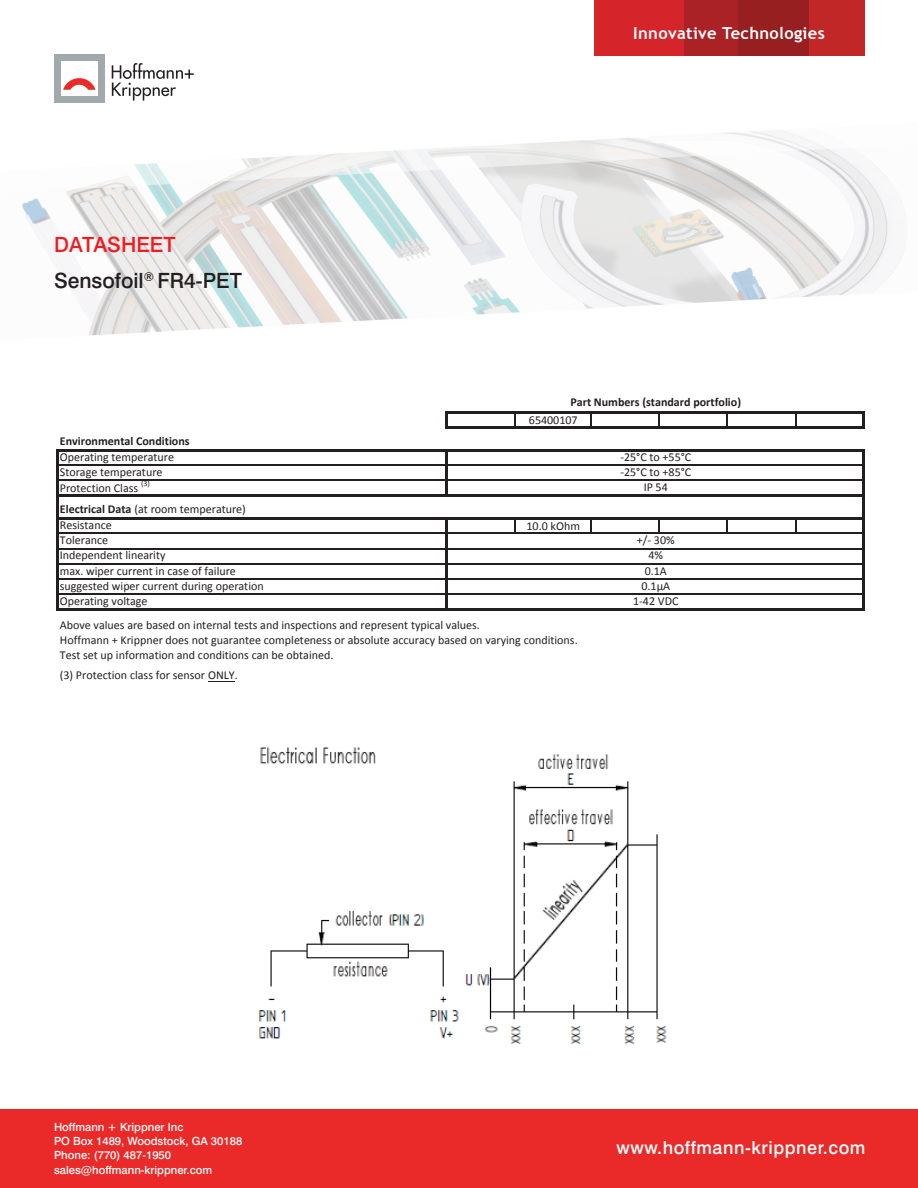
<style>
.page{position:relative;width:918px;height:1188px;background:#fff}
.page>*{position:absolute;margin:0;border:0;box-sizing:border-box;transform-origin:0 0}
.t1{font:500 21px/36px "Swiss 721 BT";color:#231f20}
.t2{font:500 18px "Swiss 721 BT";letter-spacing:.03em;color:#fff}
.t3{font:700 16.5px "Trebuchet MS";letter-spacing:.02em;color:#fff}
.t4{font:12px/15.1px "Calibri";color:#231f20}
.t5{font:700 12px "Calibri";color:#231f20}
.t6{font:500 11.25px/14.2px "Swiss 721 BT";color:#fff}
.t7{font:7.95px "Calibri";color:#231f20}
.s1{color:#ee1d23}
.s2{font-weight:700}
</style>
<div class="page">
<img style="left:22px;top:130px;width:884px;height:206px">
<div style="left:0;top:1110px;width:918px;height:78px;background:#ea2a28"></div>
<div style="left:54px;top:54px;width:50px;height:49px;background:#a1a9ac"></div>
<div style="left:61px;top:61px;width:36px;height:34px;background:#fff"></div>
<svg style="left:63px;top:78px;width:33px;height:12px"></svg>
<svg style="left:112px;top:63px;width:82px;height:38px"></svg>
<div style="left:676px;top:0;width:75px;height:55px;background:#ab2226"></div>
<div style="left:807px;top:0;width:58px;height:55px;background:#c12727"></div>
<div style="left:594px;top:0;width:89px;height:55px;background:#d6252a"></div>
<div style="left:739px;top:0;width:70px;height:55px;background:#981f20"></div>
<svg style="left:208px;top:681px;width:27px;height:1px"></svg>
<hr style="left:445px;top:411px;width:3px;height:17px;background:#231f20">
<svg style="left:863px;top:413px;width:2px;height:13px"></svg>
<hr style="left:59px;top:465px;width:386px;height:1px;background:#231f20">
<hr style="left:59px;top:480px;width:386px;height:1px;background:#231f20">
<hr style="left:445px;top:451px;width:3px;height:46px;background:#231f20">
<svg style="left:514px;top:413px;width:1px;height:13px"></svg>
<svg style="left:590px;top:413px;width:1px;height:13px"></svg>
<svg style="left:658px;top:413px;width:2px;height:13px"></svg>
<svg style="left:727px;top:413px;width:1px;height:13px"></svg>
<svg style="left:795px;top:413px;width:1px;height:13px"></svg>
<hr style="left:59px;top:533px;width:386px;height:1px;background:#231f20">
<hr style="left:59px;top:548px;width:386px;height:1px;background:#231f20">
<hr style="left:59px;top:563px;width:386px;height:1px;background:#231f20">
<hr style="left:59px;top:578px;width:386px;height:1px;background:#231f20">
<hr style="left:59px;top:593px;width:386px;height:2px;background:#231f20">
<hr style="left:445px;top:520px;width:3px;height:90px;background:#231f20">
<svg style="left:514px;top:520px;width:1px;height:13px"></svg>
<svg style="left:590px;top:520px;width:1px;height:13px"></svg>
<svg style="left:658px;top:520px;width:2px;height:13px"></svg>
<svg style="left:727px;top:520px;width:1px;height:13px"></svg>
<svg style="left:795px;top:520px;width:1px;height:13px"></svg>
<hr style="left:863px;top:451px;width:2px;height:159px;background:#231f20">
<hr style="left:56px;top:449px;width:3px;height:161px;background:#231f20">
<hr style="left:448px;top:411px;width:417px;height:2px;background:#231f20">
<hr style="left:448px;top:426px;width:417px;height:2px;background:#231f20">
<hr style="left:59px;top:449px;width:806px;height:2px;background:#231f20">
<hr style="left:448px;top:465px;width:415px;height:1px;background:#231f20">
<hr style="left:448px;top:480px;width:415px;height:1px;background:#231f20">
<hr style="left:59px;top:494px;width:806px;height:3px;background:#231f20">
<hr style="left:59px;top:517px;width:806px;height:2px;background:#231f20">
<hr style="left:448px;top:533px;width:415px;height:1px;background:#231f20">
<hr style="left:448px;top:548px;width:415px;height:1px;background:#231f20">
<hr style="left:448px;top:563px;width:415px;height:1px;background:#231f20">
<hr style="left:448px;top:578px;width:415px;height:1px;background:#231f20">
<hr style="left:448px;top:593px;width:415px;height:2px;background:#231f20">
<hr style="left:59px;top:608px;width:806px;height:2px;background:#231f20">
<img style="left:258px;top:747px;width:409px;height:297px">
<h1 class="t1" style="left:54px;top:226px;width:176px"><span class="s1">Datasheet<br></span>Sensofoil<sup>®</sup> FR4-PET</h1>
<h3 class="t3" style="left:633px;top:22px;width:193px">Innovative Technologies</h3>
<p class="t5" style="left:570px;top:398px;width:172px">Part Numbers (standard portfolio)</p>
<p class="t4" style="left:529px;top:413px;width:50px">65400107</p>
<p class="t5" style="left:60px;top:437px;width:131px">Environmental Conditions</p>
<p class="t4" style="left:60px;top:450px;width:116px">Operating temperature</p>
<p class="t4" style="left:620px;top:450px;width:72px">-25°C to +55°C</p>
<p class="t4" style="left:60px;top:465px;width:104px">Storage temperature</p>
<p class="t4" style="left:620px;top:465px;width:72px">-25°C to +85°C</p>
<p class="t4" style="left:60px;top:502px;width:188px;line-height:15.6px"><span class="s2">Electrical Data</span> (at room temperature)<br>Resistance<br>Tolerance</p>
<p class="t4" style="left:60px;top:481px;width:80px">Protection Class</p>
<p class="t7" style="left:141px;top:481px;width:10px">(3)</p>
<p class="t4" style="left:644px;top:480px;width:26px">IP 54</p>
<p class="t4" style="left:527px;top:519px;width:55px">10.0 kOhm</p>
<p class="t4" style="left:637px;top:534px;width:39px">+/- 30%</p>
<p class="t4" style="left:60px;top:549px;width:107px">Independent linearity</p>
<p class="t4" style="left:648px;top:549px;width:16px">4%</p>
<p class="t4" style="left:60px;top:564px;width:178px">max. wiper current in case of failure</p>
<p class="t4" style="left:645px;top:564px;width:24px">0.1A</p>
<p class="t4" style="left:60px;top:579px;width:205px">suggested wiper current during operation</p>
<p class="t4" style="left:641px;top:579px;width:30px">0.1μA</p>
<p class="t4" style="left:60px;top:594px;width:89px">Operating voltage</p>
<p class="t4" style="left:633px;top:594px;width:47px">1-42 VDC</p>
<p class="t4" style="left:60px;top:618px;width:519px">Above values are based on internal tests and inspections and represent typical values.<br>Hoffmann + Krippner does not guarantee completeness or absolute accuracy based on varying conditions.<br>Test set up information and conditions can be obtained.</p>
<p class="t4" style="left:60px;top:669px;width:180px">(3) Protection class for sensor ONLY.</p>
<p class="t6" style="left:54px;top:1120px;width:190px">Hoffmann + Krippner Inc<br>PO Box 1489, Woodstock, GA 30188<br>Phone: (770) 487-1950 sales@hoffmann-krippner.com</p>
<h2 class="t2" style="left:617px;top:1137px;width:251px">www.hoffmann-krippner.com</h2>
</div>
